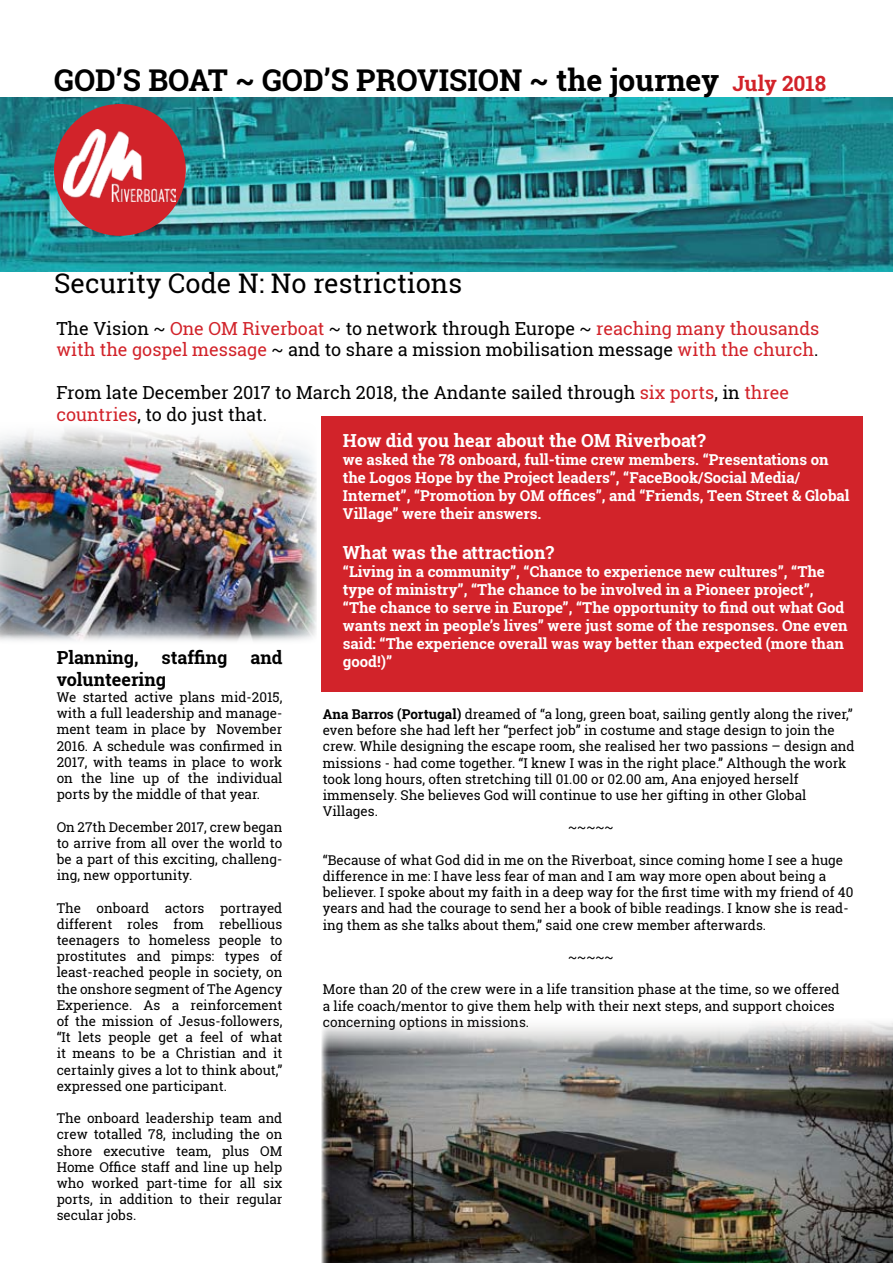
<style>
.page{position:relative;width:893px;height:1263px;background:#fff}
.page>*{position:absolute;margin:0;border:0;box-sizing:border-box;transform-origin:0 0}
.t1{font:700 30px "Roboto Slab";color:#000}
.t2{font:27px "Roboto Slab";color:#000}
.t3{font:18px/21.6px "Roboto Slab";color:#000}
.t4{font:700 18px "Roboto Slab";color:#fff}
.t5{font:700 18px "Roboto Slab";color:#000}
.t6{font:700 15px/18px "Roboto Slab";color:#fff}
.t7{font:13.5px/16.2px "Roboto Slab";color:#000;text-align:justify}
.s1{font-size:21px;color:#d2232a}
.s2{color:#d2232a}
.s3{font-weight:700}
</style>
<div class="page">
<img style="left:0;top:98px;width:893px;height:173px">
<img style="left:0;top:428px;width:317px;height:214px">
<div style="left:322px;top:416px;width:541px;height:275px;background:#d2232a"></div>
<div style="left:54px;top:104px;width:132px;height:132px;background:#d2232a;border-radius:50%"></div>
<img style="left:64px;top:130px;width:111px;height:72px">
<img style="left:322px;top:1022px;width:571px;height:241px">
<h1 class="t1" style="left:54px;top:60px;width:774px">GOD’S BOAT ~ GOD’S PROVISION ~ the journey <span class="s1">July 2018</span></h1>
<h2 class="t2" style="left:54px;top:265px;width:409px">Security Code N: No restrictions</h2>
<h3 class="t3" style="left:56px;top:317px;width:764px">The Vision ~ <span class="s2">One OM Riverboat</span> ~ to network through Europe ~ <span class="s2">reaching many thousands with the gospel message</span> ~ and to share a mission mobilisation message <span class="s2">with the church</span>.</h3>
<h3 class="t3" style="left:56px;top:382px;width:734px">From late December 2017 to March 2018, the Andante sailed through <span class="s2">six ports</span>, in <span class="s2">three countries</span>, to do just that.</h3>
<h3 class="t5" style="left:57px;top:645px;width:83px">Planning,</h3>
<h3 class="t5" style="left:162px;top:645px;width:67px">staffing</h3>
<h3 class="t5" style="left:250px;top:645px;width:33px">and</h3>
<h3 class="t5" style="left:57px;top:667px;width:111px">volunteering</h3>
<p class="t7" style="left:57px;top:689px;width:227px">We started active plans mid-2015, with a full leadership and manage&shy;ment team in place by November 2016. A schedule was confirmed in 2017, with teams in place to work on the line up of the individual ports by the middle of that year.</p>
<p class="t7" style="left:57px;top:818px;width:227px">On 27th December 2017, crew began to arrive from all over the world to be a part of this exciting, challeng&shy;ing, new opportunity.</p>
<p class="t7" style="left:57px;top:899px;width:227px">The onboard actors portrayed different roles from rebellious teenagers to homeless people to prostitutes and pimps: types of least-reached people in society, on the onshore segment of The Agency Experience. As a reinforcement of the mission of Jesus-followers, “It lets people get a feel of what it means to be a Christian and it certainly gives a lot to think about,” expressed one participant.</p>
<p class="t7" style="left:57px;top:1110px;width:227px">The onboard leadership team and crew totalled 78, including the on shore executive team, plus OM Home Office staff and line up help who worked part-time for all six ports, in addition to their regular secular jobs.</p>
<h3 class="t4" style="left:343px;top:428px;width:364px">How did you hear about the OM Riverboat?</h3>
<p class="t6" style="left:343px;top:451px;width:508px">we asked the 78 onboard, full-time crew members. “Presentations on the Logos Hope by the Project leaders”, “FaceBook/Social Media/ Internet”, “Promotion by OM offices”, and “Friends, Teen Street &amp; Global Village” were their answers.</p>
<h3 class="t4" style="left:343px;top:540px;width:213px">What was the attraction?</h3>
<p class="t6" style="left:343px;top:562px;width:506px">“Living in a community”, “Chance to experience new cultures”, “The type of ministry”, “The chance to be involved in a Pioneer project”, “The chance to serve in Europe”, “The opportunity to find out what God wants next in people’s lives” were just some of the responses. One even said: “The experience overall was way better than expected (more than good!)”</p>
<p class="t7" style="left:323px;top:706px;width:531px"><span class="s3">Ana Barros (Portugal)</span> dreamed of “a long, green boat, sailing gently along the river,”</p>
<p class="t7" style="left:323px;top:722px;width:513px">even before she had left her “perfect job” in costume and stage design to join the</p>
<p class="t7" style="left:323px;top:738px;width:533px">crew. While designing the escape room, she realised her two passions – design and</p>
<p class="t7" style="left:323px;top:754px;width:525px">missions - had come together. “I knew I was in the right place.” Although the work</p>
<p class="t7" style="left:323px;top:771px;width:477px">took long hours, often stretching till 01.00 or 02.00 am, Ana enjoyed herself</p>
<p class="t7" style="left:323px;top:787px;width:485px">immensely. She believes God will continue to use her gifting in other Global</p>
<p class="t7" style="left:323px;top:803px;width:57px">Villages.</p>
<p class="t7" style="left:568px;top:819px;width:47px">~~~~~</p>
<p class="t7" style="left:323px;top:852px;width:532px;text-align:left">“Because of what God did in me on the Riverboat, since coming home I see a huge difference in me: I have less fear of man and I am way more open about being a believer. I spoke about my faith in a deep way for the first time with my friend of 40 years and had the courage to send her a book of bible readings. I know she is read&shy;ing them as she talks about them,” said one crew member afterwards.</p>
<p class="t7" style="left:568px;top:949px;width:47px">~~~~~</p>
<p class="t7" style="left:323px;top:981px;width:518px;text-align:left">More than 20 of the crew were in a life transition phase at the time, so we offered a life coach/mentor to give them help with their next steps, and support choices concerning options in missions.</p>
</div>
